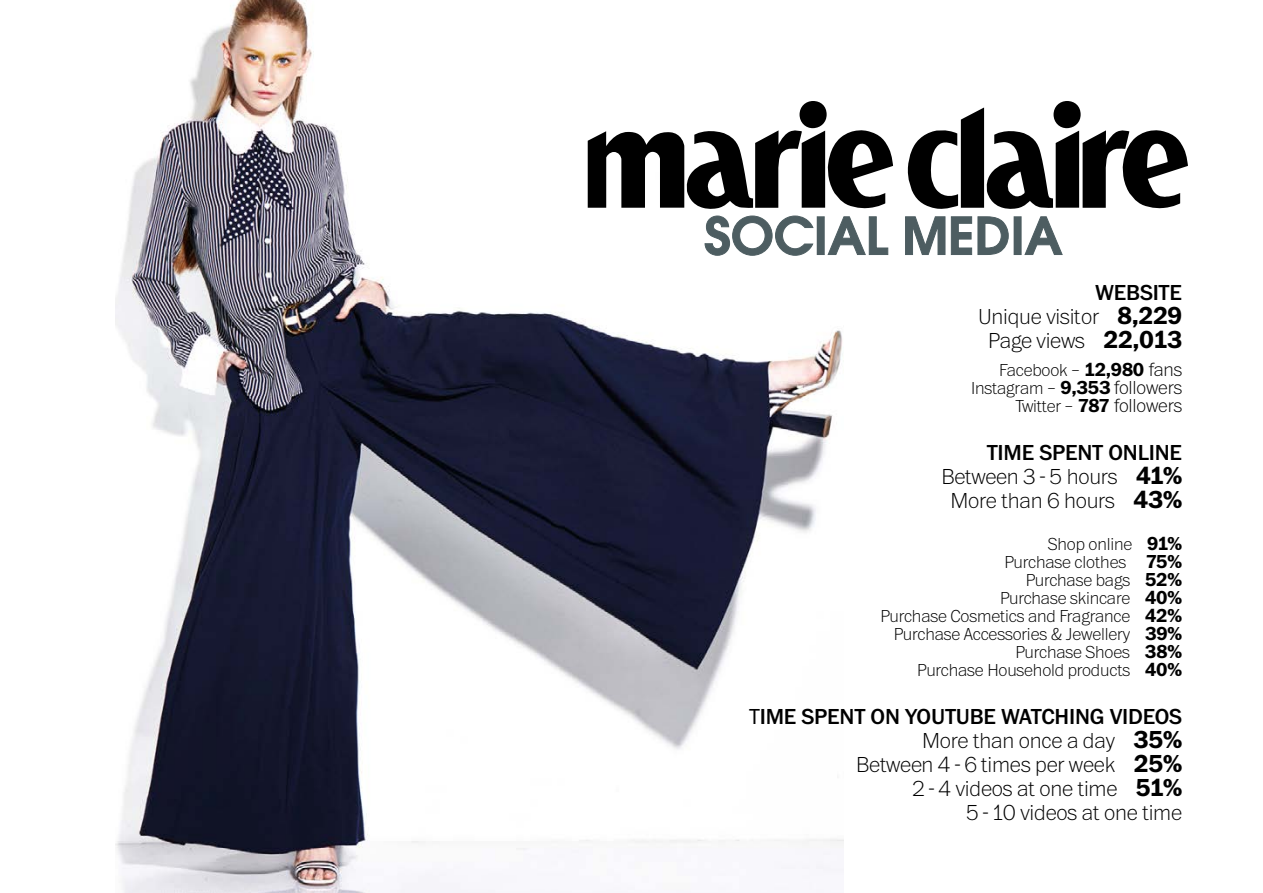
<style>
.page{position:relative;width:1263px;height:893px;background:#fff}
.page>*{position:absolute;margin:0;border:0;box-sizing:border-box;transform-origin:0 0}
.t1{font:600 51px "Avant Garde";color:#4d5d61}
.t2{font:100 22.5px/24px "Franklin ITC Std";letter-spacing:-.01em;color:#000;text-align:right}
.t3{font:100 19.5px "Franklin ITC Std";letter-spacing:-.01em;color:#000}
.t4{font:100 18px/18px "Franklin ITC Std";letter-spacing:-.01em;color:#000;text-align:right}
.s1{font-weight:500}
.s2{font-weight:700;font-size:25.5px}
.s3{font-weight:700;font-size:19.5px}
.s4{font-size:19.5px}
.s5{font-size:18px}
.s6{font-weight:700}
.s7{font-weight:300}
</style>
<div class="page">
<img style="left:116px;top:0;width:727px;height:893px">
<svg style="left:588px;top:101px;width:305px;height:109px"></svg>
<svg style="left:907px;top:101px;width:281px;height:108px"></svg>
<svg style="left:705px;top:216px;width:108px;height:40px"></svg>
<div style="left:817px;top:217px;width:7px;height:38px;border:1px solid #4d5d61"></div>
<svg style="left:828px;top:216px;width:60px;height:39px"></svg>
<svg style="left:905px;top:216px;width:40px;height:39px"></svg>
<svg style="left:951px;top:216px;width:58px;height:39px"></svg>
<svg style="left:1024px;top:216px;width:39px;height:39px"></svg>
<h1 class="t1" style="left:704px;top:202px;width:360px">SOCIAL MEDIA</h1>
<p class="t2" style="left:978px;top:281px;width:206px"><span class="s1">WEBSITE<br></span>Unique visitor <span class="s2">8,229<br></span>Page views <span class="s2">22,013</span></p>
<p class="t4" style="left:971px;top:362px;width:213px">Facebook – <span class="s3">12,980</span> <span class="s4">fans<br></span>Instagram – <span class="s3">9,353</span> <span class="s4">followers</span></p>
<p class="t3" style="left:1015px;top:396px;width:168px"><span class="s5">Twitter –</span> <span class="s6">787</span> followers</p>
<p class="t2" style="left:941px;top:442px;width:242px"><span class="s1">TIME SPENT ONLINE<br></span>Between 3 - 5 hours <span class="s2">41%<br></span>More than 6 hours <span class="s2">43%</span></p>
<p class="t4" style="left:880px;top:536px;width:303px">Shop online <span class="s3">91%<br></span>Purchase clothes <span class="s3">75%<br></span>Purchase bags <span class="s3">52%<br></span>Purchase skincare <span class="s3">40%<br></span>Purchase Cosmetics and Fragrance <span class="s3">42%<br></span>Purchase Accessories &amp; Jewellery <span class="s3">39%<br></span>Purchase Shoes <span class="s3">38%<br></span>Purchase Household products <span class="s3">40%</span></p>
<p class="t2" style="left:749px;top:706px;width:435px"><span class="s7">T</span><span class="s1">IME SPENT ON YOUTUBE WATCHING VIDEOS<br></span>More than once a day <span class="s2">35%<br></span>Between 4 - 6 times per week <span class="s2">25%<br></span>2 - 4 videos at one time <span class="s2">51%<br></span>5 - 10 videos at one time</p>
</div>
